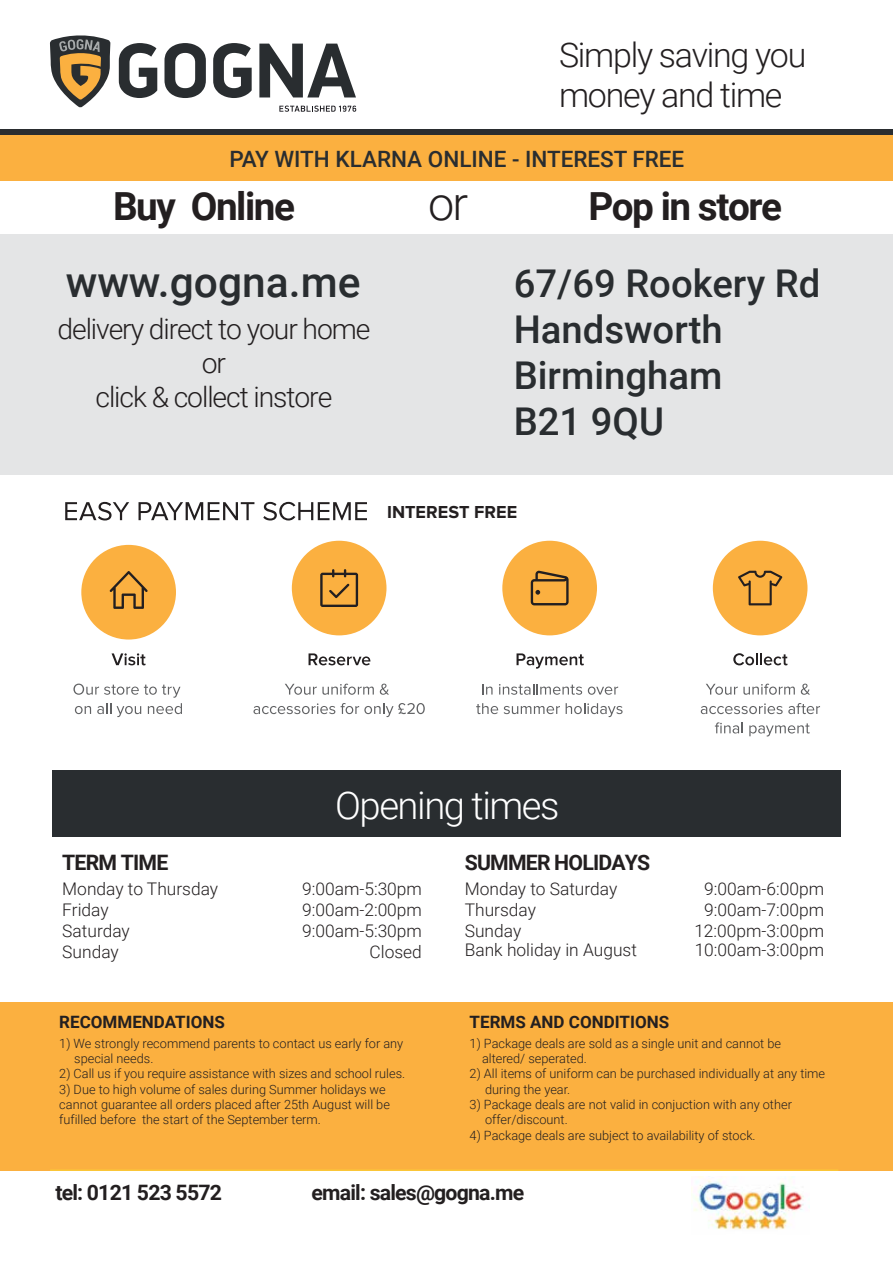
<style>
.page{position:relative;width:893px;height:1263px;background:#fff}
.page>*{position:absolute;margin:0;border:0;box-sizing:border-box;transform-origin:0 0}
.t1{font:300 46.8px "Roboto";color:#231f20}
.t2{font:500 42.45px "Roboto";color:#292d30}
.t3{font:700 38.7px "Roboto";letter-spacing:-.04em;color:#231f20}
.t4{font:500 38.25px/45.9px "Roboto";color:#292d30}
.t5{font:300 38.25px "Roboto";letter-spacing:-.04em;color:#fff}
.t6{font:300 34.05px/40.8px "Roboto";letter-spacing:-.04em;color:#231f20}
.t7{font:300 28.35px/33.9px "Roboto";letter-spacing:-.04em;color:#231f20;text-align:center}
.t8{font:500 22.5px "Roboto";color:#292d30}
.t9{font:700 21.3px "Roboto";letter-spacing:-.04em;color:#231f20}
.t10{font:700 18px "Proxima Nova";letter-spacing:.005em;color:#231f20}
.t11{font:300 17.4px/20.9px "Roboto";color:#231f20}
.t12{font:700 16.95px "Roboto";color:#231f20}
.t13{font:300 12.75px/15.3px "Roboto";color:#231f20}
</style>
<div class="page">
<div style="left:0;top:235px;width:893px;height:240px;background:#e4e5e6"></div>
<svg style="left:119px;top:43px;width:38px;height:55px"></svg>
<svg style="left:164px;top:43px;width:42px;height:55px"></svg>
<svg style="left:213px;top:43px;width:39px;height:55px"></svg>
<svg style="left:259px;top:44px;width:97px;height:53px"></svg>
<svg style="left:279px;top:106px;width:77px;height:6px"></svg>
<svg style="left:50px;top:35px;width:60px;height:73px"></svg>
<div style="left:0;top:129px;width:893px;height:6px;background:#2a2d30"></div>
<div style="left:0;top:135px;width:893px;height:46px;background:#fbb040"></div>
<div style="left:0;top:1002px;width:893px;height:168px;background:#fbb040"></div>
<div style="left:81px;top:545px;width:95px;height:94px;background:#fbb040;border-radius:50%"></div>
<div style="left:292px;top:541px;width:94px;height:94px;background:#fbb040;border-radius:50%"></div>
<div style="left:502px;top:541px;width:95px;height:94px;background:#fbb040;border-radius:50%"></div>
<div style="left:713px;top:541px;width:94px;height:94px;background:#fbb040;border-radius:50%"></div>
<svg style="left:65px;top:502px;width:64px;height:18px"></svg>
<svg style="left:139px;top:502px;width:115px;height:18px"></svg>
<svg style="left:263px;top:502px;width:104px;height:18px"></svg>
<svg style="left:73px;top:684px;width:109px;height:33px"></svg>
<svg style="left:285px;top:684px;width:89px;height:11px"></svg>
<svg style="left:380px;top:684px;width:9px;height:11px"></svg>
<svg style="left:253px;top:703px;width:82px;height:11px"></svg>
<svg style="left:341px;top:703px;width:84px;height:14px"></svg>
<svg style="left:482px;top:684px;width:11px;height:10px"></svg>
<svg style="left:499px;top:684px;width:83px;height:11px"></svg>
<svg style="left:588px;top:686px;width:30px;height:9px"></svg>
<svg style="left:476px;top:703px;width:22px;height:11px"></svg>
<svg style="left:504px;top:706px;width:56px;height:8px"></svg>
<svg style="left:566px;top:703px;width:57px;height:14px"></svg>
<svg style="left:706px;top:684px;width:89px;height:11px"></svg>
<svg style="left:801px;top:684px;width:9px;height:11px"></svg>
<svg style="left:701px;top:703px;width:119px;height:11px"></svg>
<svg style="left:715px;top:722px;width:28px;height:11px"></svg>
<svg style="left:749px;top:723px;width:61px;height:13px"></svg>
<svg style="left:112px;top:653px;width:34px;height:12px"></svg>
<svg style="left:309px;top:653px;width:61px;height:12px"></svg>
<svg style="left:517px;top:653px;width:67px;height:16px"></svg>
<svg style="left:733px;top:653px;width:55px;height:12px"></svg>
<svg style="left:110px;top:571px;width:38px;height:38px"></svg>
<svg style="left:320px;top:569px;width:38px;height:38px"></svg>
<svg style="left:531px;top:571px;width:38px;height:34px"></svg>
<svg style="left:738px;top:571px;width:44px;height:34px"></svg>
<div style="left:52px;top:770px;width:789px;height:66px;background:#292d30"></div>
<hr style="left:50px;top:1170px;width:788px;height:1px;background:#fbd334">
<img style="left:691px;top:1176px;width:119px;height:54px">
<h3 class="t6" style="left:559px;top:33px;width:249px">Simply saving you money and time</h3>
<h3 class="t8" style="left:229px;top:143px;width:456px">PAY WITH KLARNA ONLINE - INTEREST FREE</h3>
<h3 class="t3" style="left:113px;top:180px;width:183px">Buy Online</h3>
<h3 class="t3" style="left:588px;top:180px;width:195px">Pop in store</h3>
<h1 class="t1" style="left:428px;top:171px;width:42px">or</h1>
<h2 class="t2" style="left:66px;top:252px;width:296px">www.gogna.me</h2>
<h3 class="t7" style="left:57px;top:311px;width:315px">delivery direct to your home or<br>click &amp; collect instore</h3>
<h3 class="t4" style="left:514px;top:259px;width:308px">67/69 Rookery Rd<br>Handsworth<br>Birmingham<br>B21 9QU</h3>
<h3 class="t10" style="left:387px;top:502px;width:132px">INTEREST FREE</h3>
<h3 class="t5" style="left:335px;top:779px;width:226px">Opening times</h3>
<h3 class="t9" style="left:62px;top:847px;width:108px">TERM TIME</h3>
<h3 class="t9" style="left:465px;top:847px;width:187px">SUMMER HOLIDAYS</h3>
<h3 class="t11" style="left:62px;top:878px;width:157px">Monday to Thursday<br>Friday<br>Saturday<br>Sunday</h3>
<h3 class="t11" style="left:302px;top:878px;width:121px;text-align:right">9:00am-5:30pm<br>9:00am-2:00pm<br>9:00am-5:30pm<br>Closed</h3>
<h3 class="t12" style="left:59px;top:1010px;width:167px">RECOMMENDATIONS</h3>
<p class="t13" style="left:74px;top:1035px;width:331px;text-indent:-15px">1) We strongly recommend parents to contact us early for any special needs.</p>
<p class="t13" style="left:59px;top:1065px;width:347px">2) Call us if you require assistance with sizes and school rules.</p>
<p class="t13" style="left:59px;top:1081px;width:332px">3) Due to high volume of sales during Summer holidays we cannot guarantee all orders placed after 25th August will be fufilled before the start of the September term.</p>
<h3 class="t11" style="left:465px;top:878px;width:154px">Monday to Saturday<br>Thursday<br>Sunday</h3>
<h3 class="t11" style="left:694px;top:878px;width:131px;text-align:center">9:00am-6:00pm<br>9:00am-7:00pm<br>12:00pm-3:00pm</h3>
<h3 class="t11" style="left:465px;top:939px;width:174px">Bank holiday in August</h3>
<h3 class="t11" style="left:695px;top:939px;width:131px">10:00am-3:00pm</h3>
<h3 class="t12" style="left:470px;top:1010px;width:201px">TERMS AND CONDITIONS</h3>
<p class="t13" style="left:482px;top:1035px;width:301px;text-indent:-12px">1) Package deals are sold as a single unit and cannot be altered/ seperated.</p>
<p class="t13" style="left:485px;top:1065px;width:342px;text-indent:-15px">2) All items of uniform can be purchased individually at any time during the year.</p>
<p class="t13" style="left:485px;top:1096px;width:308px;text-indent:-15px">3) Package deals are not valid in conjuction with any other offer/discount.</p>
<p class="t13" style="left:470px;top:1127px;width:287px">4) Package deals are subject to availability of stock.</p>
<h3 class="t9" style="left:55px;top:1177px;width:168px">tel: 0121 523 5572</h3>
<h3 class="t9" style="left:311px;top:1178px;width:214px">email: sales@gogna.me</h3>
</div>
